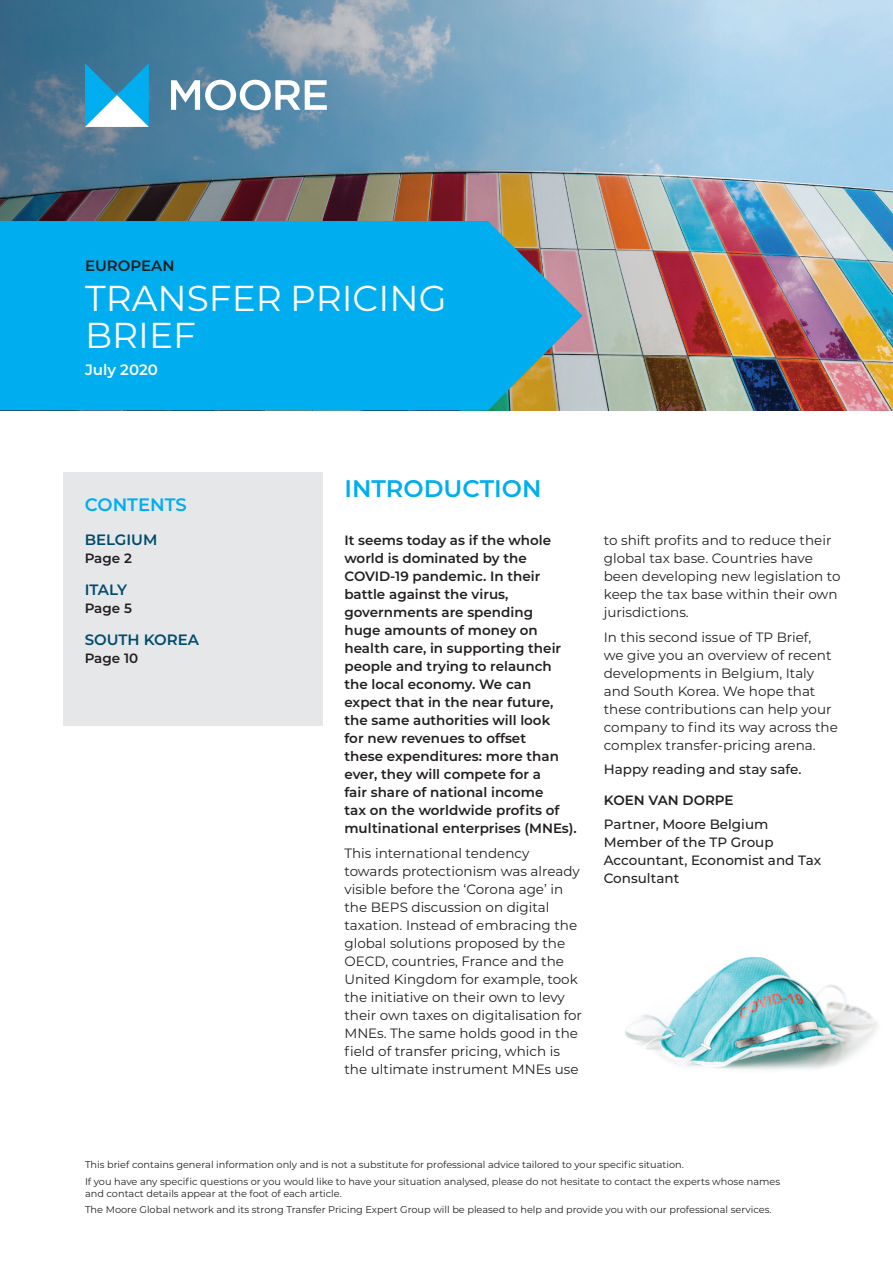
<style>
.page{position:relative;width:893px;height:1263px;background:#fff}
.page>*{position:absolute;margin:0;border:0;box-sizing:border-box;transform-origin:0 0}
.Factsheet_title{font:36px/37.5px "Montserrat";color:#fff}
.t1{font:600 24px "Montserrat";color:#00aeef}
.t2{font:600 18px "Montserrat";color:#00aeef}
.t3{font:600 15px "Montserrat";color:#004b6c}
.t4{font:600 15px "Montserrat";color:#231f20}
.t5{font:600 15px "Montserrat";color:#fff}
.Body{font:13.5px/18px "Montserrat";color:#231f20}
.Intro{font:600 13.5px/18px "Montserrat";color:#231f20}
.Body-2{font:500 13.5px/18px "Montserrat";color:#231f20}
.Body-3{font:600 13.5px "Montserrat";color:#231f20}
.Chart_body{font:9.75px/12px "Montserrat";color:#231f20}
</style>
<div class="page">
<img style="left:723px;top:0;width:170px;height:410px">
<img style="left:0;top:0;width:723px;height:410px">
<svg style="left:85px;top:63px;width:64px;height:64px"></svg>
<svg style="left:171px;top:80px;width:156px;height:30px"></svg>
<svg style="left:0;top:221px;width:583px;height:189px;fill:#00aeef"></svg>
<div style="left:63px;top:472px;width:260px;height:254px;background:#e6e7e9"></div>
<img style="left:625px;top:956px;width:253px;height:114px">
<h3 class="t4" style="left:85px;top:255px;width:91px">EUROPEAN</h3>
<p class="Factsheet_title" style="left:85px;top:278px;width:363px">TRANSFER PRICING<br>BRIEF</p>
<h3 class="t5" style="left:85px;top:359px;width:74px">July 2020</h3>
<h2 class="t2" style="left:85px;top:492px;width:104px">CONTENTS</h2>
<h3 class="t3" style="left:85px;top:529px;width:74px">BELGIUM</h3>
<p class="Intro" style="left:85px;top:549px;width:49px">Page 2</p>
<h3 class="t3" style="left:85px;top:579px;width:44px">ITALY</h3>
<p class="Intro" style="left:85px;top:599px;width:49px">Page 5</p>
<h3 class="t3" style="left:85px;top:629px;width:116px">SOUTH KOREA</h3>
<p class="Intro" style="left:85px;top:648px;width:55px">Page 10</p>
<h1 class="t1" style="left:344px;top:471px;width:199px">INTRODUCTION</h1>
<p class="Intro" style="left:344px;top:531px;width:234px">It seems today as if the whole world is dominated by the<br>COVID-19 pandemic. In their battle against the virus, governments are spending<br>huge amounts of money on health care, in supporting their people and trying to relaunch the local economy. We can expect that in the near future, the same authorities will look<br>for new revenues to offset<br>these expenditures: more than ever, they will compete for a<br>fair share of national income<br>tax on the worldwide profits of multinational enterprises (MNEs).</p>
<p class="Body" style="left:344px;top:843px;width:239px">This international tendency towards protectionism was already visible before the ‘Corona age’ in the BEPS discussion on digital taxation. Instead of embracing the global solutions proposed by the OECD, countries, France and the United Kingdom for example, took the initiative on their own to levy their own taxes on digitalisation for MNEs. The same holds good in the field of transfer pricing, which is the ultimate instrument MNEs use</p>
<p class="Body" style="left:604px;top:531px;width:238px">to shift profits and to reduce their global tax base. Countries have been developing new legislation to keep the tax base within their own jurisdictions.</p>
<p class="Body" style="left:604px;top:627px;width:235px">In this second issue of TP Brief,<br>we give you an overview of recent developments in Belgium, Italy and South Korea. We hope that these contributions can help your company to find its way across the complex transfer-pricing arena.</p>
<p class="Body-2" style="left:604px;top:759px;width:199px">Happy reading and stay safe.</p>
<p class="Body-3" style="left:604px;top:790px;width:131px">KOEN VAN DORPE</p>
<p class="Body-2" style="left:604px;top:815px;width:166px">Partner, Moore Belgium</p>
<p class="Body-2" style="left:604px;top:833px;width:171px">Member of the TP Group</p>
<p class="Body-2" style="left:604px;top:851px;width:219px">Accountant, Economist and Tax<br>Consultant</p>
<p class="Chart_body" style="left:85px;top:1158px;width:600px">This brief contains general information only and is not a substitute for professional advice tailored to your specific situation.</p>
<p class="Chart_body" style="left:85px;top:1175px;width:697px">If you have any specific questions or you would like to have your situation analysed, please do not hesitate to contact the experts whose names and contact details appear at the foot of each article.</p>
<p class="Chart_body" style="left:85px;top:1203px;width:688px">The Moore Global network and its strong Transfer Pricing Expert Group will be pleased to help and provide you with our professional services.</p>
</div>
